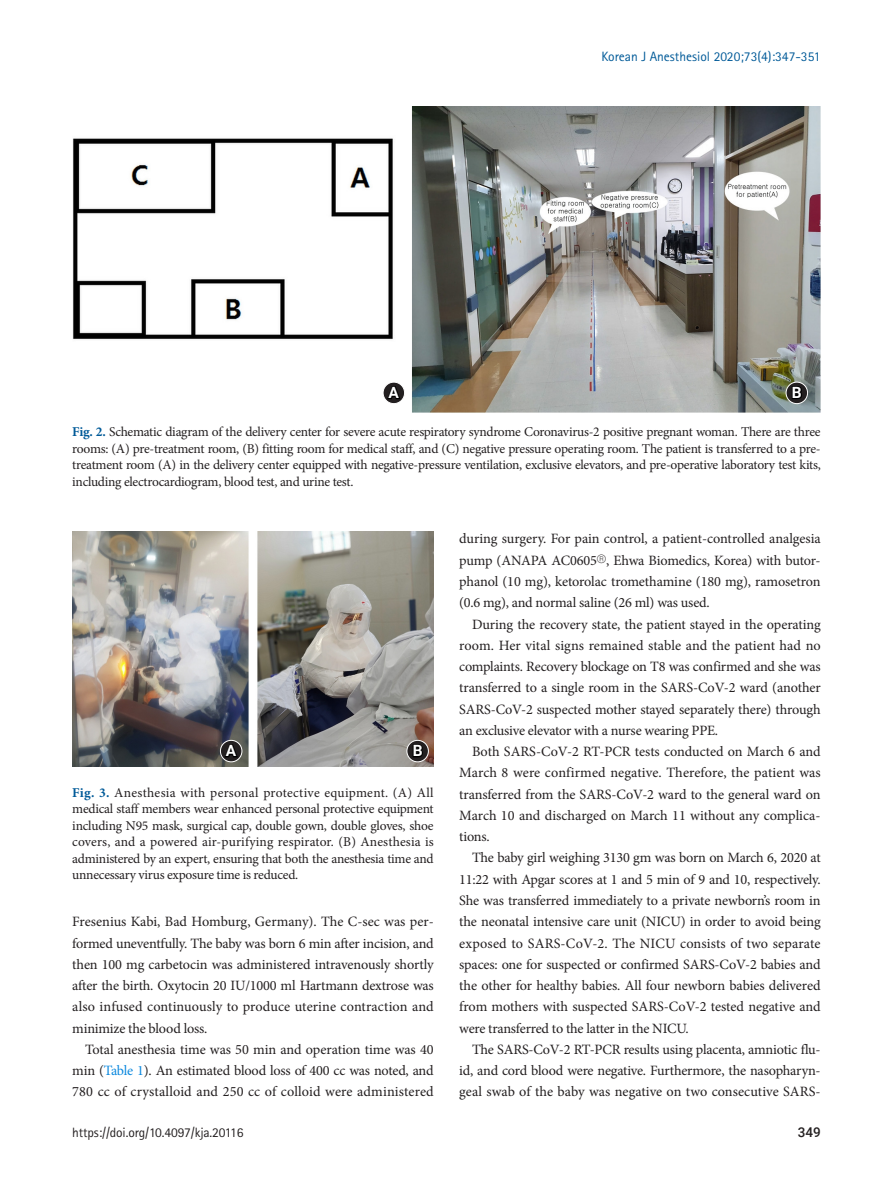
<style>
.page{position:relative;width:893px;height:1191px;background:#fff}
.page>*{position:absolute;margin:0;border:0;box-sizing:border-box;transform-origin:0 0}
.t1{font:700 15.6px "Roboto";color:#fff}
.body{font:14.25px/21.3px "Minion Pro";letter-spacing:-.005em;color:#231f20;text-align:justify}
.fig-caption{font:13.5px/16.5px "Minion Pro";letter-spacing:-.02em;color:#231f20;text-align:justify}
.t2{font:13.5px "Rotis Sans Serif Std";color:#015a98}
.t3{font:13.5px "Rotis Sans Serif Std";letter-spacing:-.01em;color:#231f20}
.t4{font:500 13.5px "Roboto";color:#231f20}
.s1{font-weight:700;color:#015a98}
.s2{color:#0b88de}
</style>
<div class="page">
<img style="left:72px;top:106px;width:749px;height:306px">
<img style="left:72px;top:531px;width:362px;height:235px">
<svg style="left:383px;top:382px;width:22px;height:21px"></svg>
<div style="left:383px;top:382px;width:22px;height:22px;border:1px solid #fff;border-radius:50%"></div>
<svg style="left:386px;top:385px;width:16px;height:16px"></svg>
<div style="left:786px;top:382px;width:21px;height:21px;background:#231f20;border-radius:50%"></div>
<div style="left:786px;top:382px;width:22px;height:22px;border:1px solid #fff;border-radius:50%"></div>
<svg style="left:791px;top:384px;width:13px;height:15px"></svg>
<svg style="left:220px;top:740px;width:22px;height:22px"></svg>
<div style="left:220px;top:740px;width:22px;height:22px;border:1px solid #fff;border-radius:50%"></div>
<svg style="left:223px;top:743px;width:16px;height:16px"></svg>
<svg style="left:407px;top:740px;width:21px;height:22px"></svg>
<div style="left:406px;top:740px;width:23px;height:22px;border:1px solid #fff;border-radius:50%"></div>
<svg style="left:412px;top:742px;width:12px;height:16px"></svg>
<p class="t2" style="left:601px;top:49px;width:221px">Korean J Anesthesiol 2020;73(4):347-351</p>
<p class="t1" style="left:389px;top:382px;width:12px">A</p>
<p class="t1" style="left:792px;top:382px;width:11px">B</p>
<p class="fig-caption" style="left:72px;top:424px;width:750px"><span class="s1">Fig. 2.</span> Schematic diagram of the delivery center for severe acute respiratory syndrome Coronavirus-2 positive pregnant woman. There are three rooms: (A) pre-treatment room, (B) fitting room for medical staff, and (C) negative pressure operating room. The patient is transferred to a pre&shy;treatment room (A) in the delivery center equipped with negative-pressure ventilation, exclusive elevators, and pre-operative laboratory test kits, including electrocardiogram, blood test, and urine test.</p>
<p class="t1" style="left:226px;top:740px;width:12px">A</p>
<p class="t1" style="left:413px;top:740px;width:11px">B</p>
<p class="fig-caption" style="left:72px;top:784px;width:363px"><span class="s1">Fig. 3.</span> Anesthesia with personal protective equipment. (A) All medical staff members wear enhanced personal protective equipment including N95 mask, surgical cap, double gown, double gloves, shoe covers, and a powered air-purifying respirator. (B) Anesthesia is administered by an expert, ensuring that both the anesthesia time and unnecessary virus exposure time is reduced.</p>
<p class="body" style="left:72px;top:911px;width:363px">Fresenius Kabi, Bad Homburg, Germany). The C-sec was per&shy;formed uneventfully. The baby was born 6 min after incision, and then 100 mg carbetocin was administered intravenously shortly after the birth. Oxytocin 20 IU/1000 ml Hartmann dextrose was also infused continuously to produce uterine contraction and minimize the blood loss.</p>
<p class="body" style="left:72px;top:1038px;width:363px;text-indent:13px">Total anesthesia time was 50 min and operation time was 40 min (<span class="s2">Table 1</span>). An estimated blood loss of 400 cc was noted, and 780 cc of crystalloid and 250 cc of colloid were administered</p>
<p class="body" style="left:459px;top:528px;width:363px">during surgery. For pain control, a patient-controlled analgesia pump (ANAPA AC0605<sup>®</sup>, Ehwa Biomedics, Korea) with butor&shy;phanol (10 mg), ketorolac tromethamine (180 mg), ramosetron (0.6 mg), and normal saline (26 ml) was used.</p>
<p class="body" style="left:459px;top:613px;width:363px;text-indent:13px">During the recovery state, the patient stayed in the operating room. Her vital signs remained stable and the patient had no complaints. Recovery blockage on T8 was confirmed and she was transferred to a single room in the SARS-CoV-2 ward (another SARS-CoV-2 suspected mother stayed separately there) through an exclusive elevator with a nurse wearing PPE.</p>
<p class="body" style="left:459px;top:741px;width:363px;text-indent:13px">Both SARS-CoV-2 RT-PCR tests conducted on March 6 and March 8 were confirmed negative. Therefore, the patient was transferred from the SARS-CoV-2 ward to the general ward on March 10 and discharged on March 11 without any complica&shy;tions.</p>
<p class="body" style="left:459px;top:847px;width:363px;text-indent:13px">The baby girl weighing 3130 gm was born on March 6, 2020 at 11:22 with Apgar scores at 1 and 5 min of 9 and 10, respectively.<br>She was transferred immediately to a private newborn’s room in the neonatal intensive care unit (NICU) in order to avoid being exposed to SARS-CoV-2. The NICU consists of two separate spaces: one for suspected or confirmed SARS-CoV-2 babies and the other for healthy babies. All four newborn babies delivered from mothers with suspected SARS-CoV-2 tested negative and were transferred to the latter in the NICU.</p>
<p class="body" style="left:459px;top:1038px;width:363px;text-indent:13px">The SARS-CoV-2 RT-PCR results using placenta, amniotic flu&shy;id, and cord blood were negative. Furthermore, the nasopharyn&shy;geal swab of the baby was negative on two consecutive SARS-</p>
<p class="t3" style="left:72px;top:1124px;width:173px">https://doi.org/10.4097/kja.20116</p>
<p class="t4" style="left:798px;top:1123px;width:25px">349</p>
</div>
